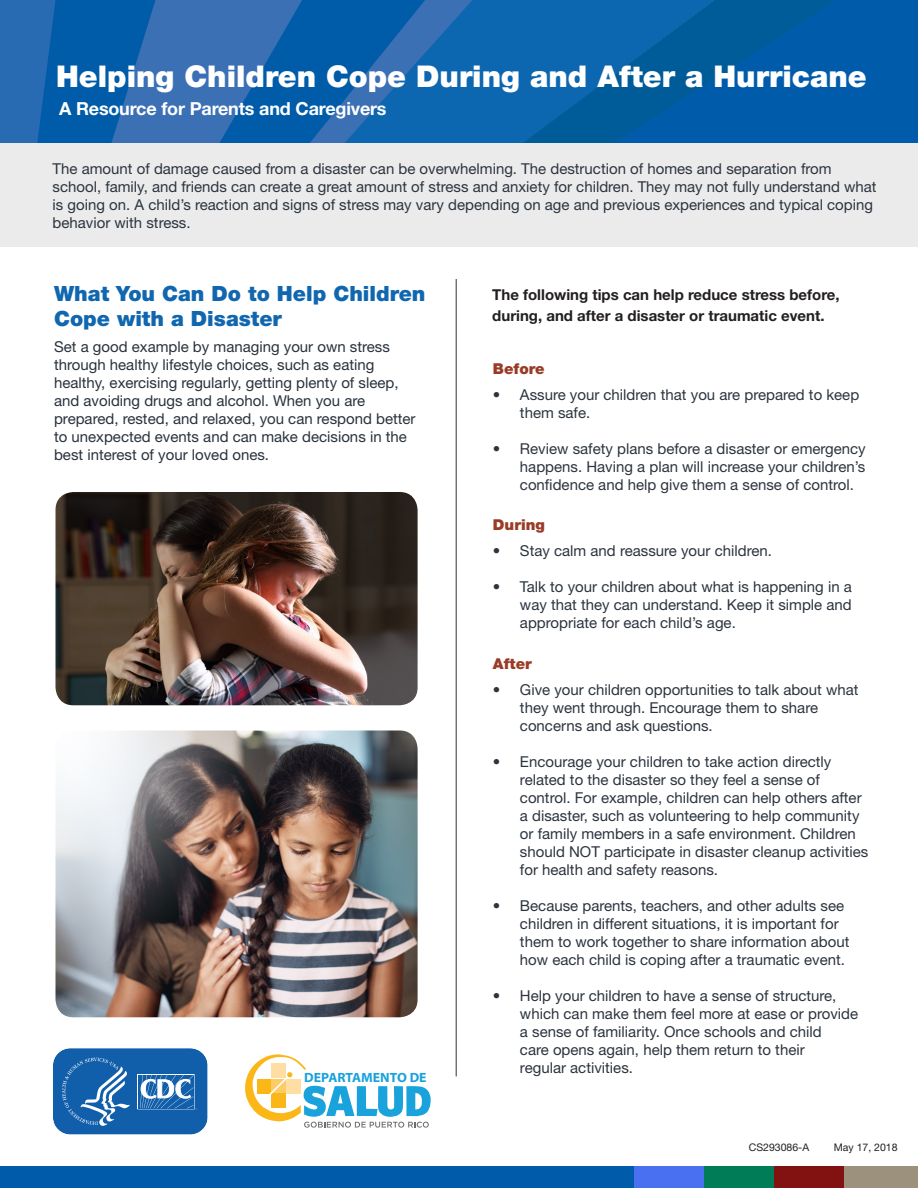
<style>
.page{position:relative;width:918px;height:1188px;background:#fff}
.page>*{position:absolute;margin:0;border:0;box-sizing:border-box;transform-origin:0 0}
.H1-_title{font:900 30px "Helvetica Neue LT Std";color:#fff}
.t1{font:900 21px/25.5px "Helvetica Neue LT Std";color:#1067af}
.H1-_title-2{font:700 18px "Helvetica Neue LT Std";letter-spacing:-.01em;color:#fff}
.B1{font:15px/18px "Helvetica Neue LT Std";color:#2c343e}
.B1-2{font:15px/18px "Helvetica Neue LT Std";color:#29323c}
.t2{font:700 15px/21px "Helvetica Neue LT Std";color:#231f20}
.t3{font:900 15px "Helvetica Neue LT Std";color:#993b26}
.t4{font:700 13.35px "Myriad Pro";color:#1aa2dc}
.t5{font:10.5px "Helvetica Neue LT Std";color:#231f20}
</style>
<div class="page">
<svg style="left:0;top:0;width:344px;height:143px;background:#1c65ae"></svg>
<svg style="left:344px;top:0;width:178px;height:143px;background:#1466af"></svg>
<svg style="left:522px;top:0;width:91px;height:143px;background:#0963aa"></svg>
<svg style="left:613px;top:0;width:305px;height:143px;background:#015ca6"></svg>
<div style="left:0;top:143px;width:918px;height:104px;background:#ebebec"></div>
<div style="left:0;top:1166px;width:915px;height:22px;background:#005cab"></div>
<div style="left:634px;top:1166px;width:71px;height:22px;background:#4a70f2"></div>
<div style="left:704px;top:1166px;width:70px;height:22px;background:#007d57"></div>
<div style="left:774px;top:1166px;width:71px;height:22px;background:#821212"></div>
<div style="left:845px;top:1166px;width:73px;height:22px;background:#9c917d"></div>
<img style="left:56px;top:492px;width:362px;height:213px">
<img style="left:56px;top:730px;width:362px;height:287px">
<hr style="left:456px;top:279px;width:1px;height:797px;background:#2c343e">
<svg style="left:53px;top:1048px;width:155px;height:87px;background:#3274b6"></svg>
<svg style="left:245px;top:1054px;width:186px;height:74px"></svg>
<h1 class="H1-_title" style="left:56px;top:58px;width:812px">Helping Children Cope During and After a Hurricane</h1>
<h1 class="H1-_title-2" style="left:59px;top:98px;width:329px">A Resource for Parents and Caregivers</h1>
<p class="B1" style="left:53px;top:160px;width:826px">The amount of damage caused from a disaster can be overwhelming. The destruction of homes and separation from school, family, and friends can create a great amount of stress and anxiety for children. They may not fully understand what is going on. A child’s reaction and signs of stress may vary depending on age and previous experiences and typical coping behavior with stress.</p>
<h2 class="t1" style="left:54px;top:280px;width:373px">What You Can Do to Help Children<br>Cope with a Disaster</h2>
<p class="B1-2" style="left:54px;top:338px;width:363px">Set a good example by managing your own stress through healthy lifestyle choices, such as eating healthy, exercising regularly, getting plenty of sleep, and avoiding drugs and alcohol. When you are prepared, rested, and relaxed, you can respond better to unexpected events and can make decisions in the best interest of your loved ones.</p>
<p class="t4" style="left:304px;top:1070px;width:124px">DEPARTAMENTO DE</p>
<h3 class="t2" style="left:492px;top:284px;width:349px">The following tips can help reduce stress before, during, and after a disaster or traumatic event.</h3>
<h4 class="t3" style="left:493px;top:359px;width:53px">Before</h4>
<p class="B1" style="left:520px;top:385px;width:341px;text-indent:-27px">• Assure your children that you are prepared to keep them safe.</p>
<p class="B1" style="left:520px;top:439px;width:347px;text-align:justify;text-indent:-27px">• Review safety plans before a disaster or emergency happens. Having a plan will increase your children’s confidence and help give them a sense of control.</p>
<h4 class="t3" style="left:493px;top:516px;width:53px">During</h4>
<p class="B1" style="left:493px;top:542px;width:281px">• Stay calm and reassure your children.</p>
<p class="B1" style="left:520px;top:578px;width:334px;text-align:justify;text-indent:-27px">• Talk to your children about what is happening in a way that they can understand. Keep it simple and appropriate for each child’s age.</p>
<h4 class="t3" style="left:493px;top:654px;width:40px">After</h4>
<p class="B1" style="left:520px;top:680px;width:340px;text-indent:-27px">• Give your children opportunities to talk about what they went through. Encourage them to share concerns and ask questions.</p>
<p class="B1" style="left:520px;top:752px;width:350px;text-indent:-27px">• Encourage your children to take action directly related to the disaster so they feel a sense of control. For example, children can help others after a disaster, such as volunteering to help community or family members in a safe environment. Children should NOT participate in disaster cleanup activities for health and safety reasons.</p>
<p class="B1" style="left:520px;top:896px;width:331px;text-indent:-27px">• Because parents, teachers, and other adults see children in different situations, it is important for them to work together to share information about how each child is coping after a traumatic event.</p>
<p class="B1" style="left:520px;top:986px;width:340px;text-indent:-27px">• Help your children to have a sense of structure, which can make them feel more at ease or provide a sense of familiarity. Once schools and child<br>care opens again, help them return to their<br>regular activities.</p>
<p class="t5" style="left:749px;top:1141px;width:62px">CS293086-A</p>
<p class="t5" style="left:834px;top:1141px;width:65px">May 17, 2018</p>
</div>
